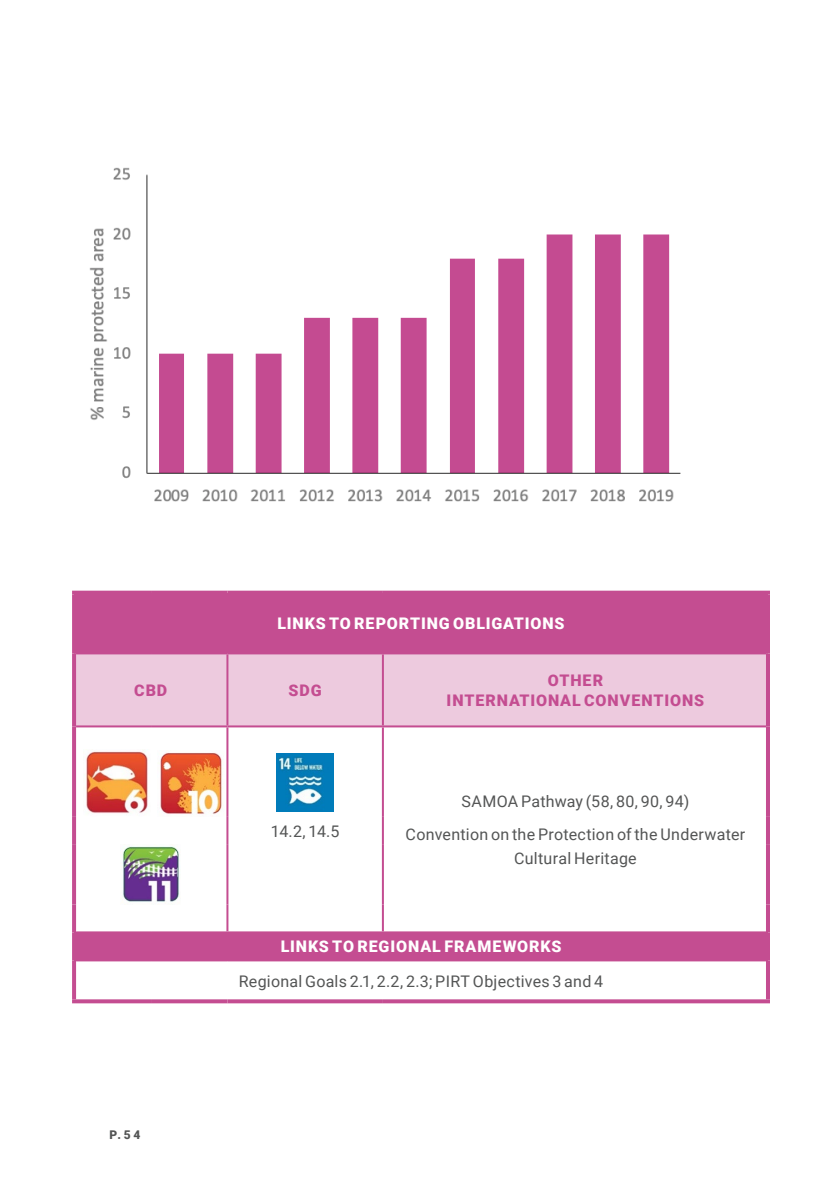
<style>
.page{position:relative;width:840px;height:1191px;background:#fff}
.page>*{position:absolute;margin:0;border:0;box-sizing:border-box;transform-origin:0 0}
.Body_Text_1{font:16px/24px "Roboto";letter-spacing:.015em;color:#545555;text-align:center}
.Body_Text_1-2{font:900 16px "Roboto";letter-spacing:.055em;color:#fff}
.Body_Text_1-3{font:900 16px/19.2px "Roboto";letter-spacing:.055em;color:#c44d91;text-align:center}
.t1{font:900 12px "Roboto";color:#545555}
</style>
<div class="page">
<div style="left:74px;top:592px;width:693px;height:61px;background:#c44d91"></div>
<div style="left:76px;top:654px;width:689px;height:71px;background:#edcade"></div>
<div style="left:74px;top:932px;width:693px;height:28px;background:#c44d91"></div>
<hr style="left:381px;top:817px;width:2px;height:28px;background:#c44d91">
<svg style="left:72px;top:590px;width:79px;height:4px"></svg>
<svg style="left:72px;top:594px;width:2px;height:59px"></svg>
<svg style="left:151px;top:590px;width:76px;height:2px"></svg>
<svg style="left:227px;top:590px;width:155px;height:3px"></svg>
<svg style="left:382px;top:590px;width:387px;height:4px;fill:#c44d91"></svg>
<hr style="left:76px;top:652px;width:75px;height:2px;background:#c44d91">
<hr style="left:151px;top:652px;width:76px;height:2px;background:#c44d91">
<hr style="left:227px;top:652px;width:155px;height:2px;background:#c44d91">
<hr style="left:226px;top:654px;width:2px;height:71px;background:#c44d91">
<hr style="left:382px;top:652px;width:383px;height:2px;background:#c44d91">
<hr style="left:381px;top:654px;width:2px;height:71px;background:#c44d91">
<svg style="left:72px;top:653px;width:4px;height:73px"></svg>
<hr style="left:76px;top:725px;width:75px;height:2px;background:#c44d91">
<hr style="left:151px;top:725px;width:76px;height:2px;background:#c44d91">
<hr style="left:227px;top:725px;width:155px;height:2px;background:#c44d91">
<hr style="left:226px;top:727px;width:2px;height:90px;background:#c44d91">
<svg style="left:72px;top:726px;width:4px;height:91px"></svg>
<hr style="left:382px;top:725px;width:383px;height:2px;background:#c44d91">
<hr style="left:381px;top:727px;width:2px;height:90px;background:#c44d91">
<svg style="left:72px;top:817px;width:4px;height:28px"></svg>
<svg style="left:72px;top:845px;width:4px;height:59px"></svg>
<svg style="left:72px;top:904px;width:4px;height:28px"></svg>
<hr style="left:226px;top:817px;width:2px;height:28px;background:#c44d91">
<hr style="left:226px;top:845px;width:2px;height:59px;background:#c44d91">
<hr style="left:381px;top:845px;width:2px;height:59px;background:#c44d91">
<hr style="left:226px;top:904px;width:2px;height:27px;background:#c44d91">
<hr style="left:381px;top:904px;width:2px;height:27px;background:#c44d91">
<hr style="left:76px;top:931px;width:75px;height:2px;background:#c44d91">
<hr style="left:151px;top:931px;width:76px;height:2px;background:#c44d91">
<hr style="left:227px;top:931px;width:155px;height:2px;background:#c44d91">
<hr style="left:382px;top:931px;width:383px;height:2px;background:#c44d91">
<hr style="left:76px;top:959px;width:75px;height:2px;background:#c44d91">
<hr style="left:151px;top:959px;width:76px;height:2px;background:#c44d91">
<hr style="left:227px;top:959px;width:155px;height:2px;background:#c44d91">
<hr style="left:382px;top:959px;width:383px;height:2px;background:#c44d91">
<svg style="left:72px;top:932px;width:2px;height:28px"></svg>
<svg style="left:72px;top:960px;width:4px;height:39px"></svg>
<svg style="left:72px;top:999px;width:79px;height:4px"></svg>
<svg style="left:151px;top:999px;width:76px;height:4px"></svg>
<svg style="left:227px;top:999px;width:155px;height:4px"></svg>
<svg style="left:382px;top:999px;width:387px;height:4px;background:#c85c9a"></svg>
<hr style="left:765px;top:594px;width:4px;height:59px;background:#c44d91">
<svg style="left:765px;top:653px;width:4px;height:73px"></svg>
<svg style="left:765px;top:726px;width:4px;height:91px"></svg>
<svg style="left:766px;top:817px;width:3px;height:28px"></svg>
<svg style="left:766px;top:845px;width:3px;height:59px"></svg>
<svg style="left:765px;top:904px;width:4px;height:28px"></svg>
<hr style="left:765px;top:932px;width:4px;height:28px;background:#c44d91">
<svg style="left:765px;top:960px;width:4px;height:39px"></svg>
<img style="left:86px;top:751px;width:62px;height:63px">
<img style="left:160px;top:752px;width:62px;height:62px">
<img style="left:122px;top:846px;width:58px;height:56px">
<img style="left:276px;top:754px;width:57px;height:57px">
<img style="left:89px;top:167px;width:592px;height:335px">
<p class="Body_Text_1-2" style="left:277px;top:612px;width:288px">LINKS TO REPORTING OBLIGATIONS</p>
<p class="Body_Text_1-3" style="left:134px;top:680px;width:35px">CBD</p>
<p class="Body_Text_1-3" style="left:288px;top:680px;width:35px">SDG</p>
<p class="Body_Text_1-3" style="left:446px;top:670px;width:259px">OTHER<br>INTERNATIONAL CONVENTIONS</p>
<p class="Body_Text_1" style="left:271px;top:818px;width:70px">14.2, 14.5</p>
<p class="Body_Text_1" style="left:461px;top:788px;width:229px">SAMOA Pathway (58, 80, 90, 94)</p>
<p class="Body_Text_1" style="left:405px;top:821px;width:341px">Convention on the Protection of the Underwater<br>Cultural Heritage</p>
<p class="t1" style="left:109px;top:1126px;width:33px">P.54</p>
<p class="Body_Text_1-2" style="left:280px;top:935px;width:282px">LINKS TO REGIONAL FRAMEWORKS</p>
<p class="Body_Text_1" style="left:239px;top:968px;width:366px">Regional Goals 2.1, 2.2, 2.3; PIRT Objectives 3 and 4</p>
</div>
